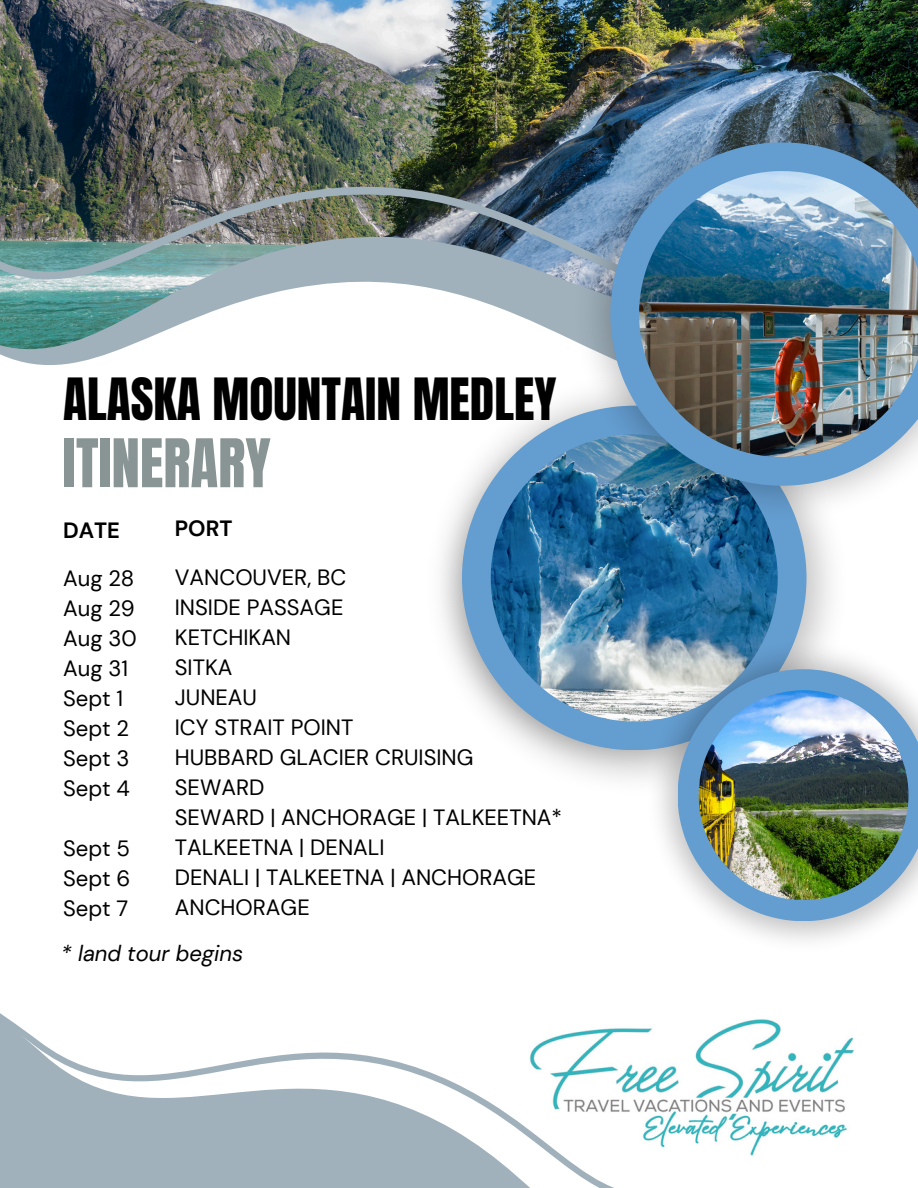
<style>
.page{position:relative;width:918px;height:1188px;background:#fff}
.page>*{position:absolute;margin:0;border:0;box-sizing:border-box;transform-origin:0 0}
.t1{font:57px "Anton";color:#899494}
.t2{font:49.5px "Anton";color:#000}
.t3{font:22.05px/30px "DM Sans";color:#000}
.t4{font:italic 22.05px "DM Sans";color:#000}
.t5{font:700 22.05px "DM Sans";color:#000}
</style>
<div class="page">
<img style="left:0;top:0;width:918px;height:178px">
<img style="left:0;top:178px;width:574px;height:65px">
<svg style="left:0;top:243px;width:574px;height:122px"></svg>
<svg style="left:462px;top:406px;width:345px;height:344px"></svg>
<img style="left:491px;top:435px;width:287px;height:286px">
<img style="left:703px;top:1019px;width:151px;height:137px">
<svg style="left:0;top:1013px;width:703px;height:175px"></svg>
<img style="left:647px;top:640px;width:229px;height:301px">
<svg style="left:678px;top:669px;width:240px;height:252px"></svg>
<img style="left:699px;top:690px;width:209px;height:210px">
<img style="left:574px;top:106px;width:344px;height:416px">
<svg style="left:610px;top:142px;width:308px;height:344px;background:#6a94b7"></svg>
<img style="left:639px;top:171px;width:279px;height:286px">
<p class="t2" style="left:63px;top:364px;width:495px">ALASKA MOUNTAIN MEDLEY</p>
<p class="t1" style="left:63px;top:422px;width:209px">ITINERARY</p>
<p class="t5" style="left:63px;top:516px;width:58px">DATE</p>
<p class="t3" style="left:63px;top:564px;width:73px">Aug 28</p>
<p class="t3" style="left:63px;top:594px;width:73px">Aug 29</p>
<p class="t3" style="left:63px;top:624px;width:75px">Aug 30</p>
<h2 class="t3" style="left:63px;top:654px;width:66px">Aug 31</h2>
<p class="t3" style="left:63px;top:684px;width:62px">Sept 1</p>
<p class="t3" style="left:63px;top:714px;width:68px">Sept 2</p>
<p class="t3" style="left:63px;top:744px;width:68px">Sept 3</p>
<h1 class="t3" style="left:63px;top:774px;width:68px">Sept 4</h1>
<h3 class="t3" style="left:63px;top:834px;width:69px">Sept 5</h3>
<h4 class="t3" style="left:63px;top:864px;width:69px">Sept 6</h4>
<h3 class="t3" style="left:63px;top:894px;width:67px">Sept 7</h3>
<p class="t5" style="left:175px;top:515px;width:59px">PORT</p>
<p class="t3" style="left:175px;top:563px;width:389px">VANCOUVER, BC<br>INSIDE PASSAGE<br>KETCHIKAN<br>SITKA<br>JUNEAU<br>ICY STRAIT POINT<br>HUBBARD GLACIER CRUISING<br>SEWARD<br>SEWARD | ANCHORAGE | TALKEETNA*<br>TALKEETNA | DENALI<br>DENALI | TALKEETNA | ANCHORAGE<br>ANCHORAGE</p>
<p class="t4" style="left:61px;top:939px;width:184px">* land tour begins</p>
</div>
